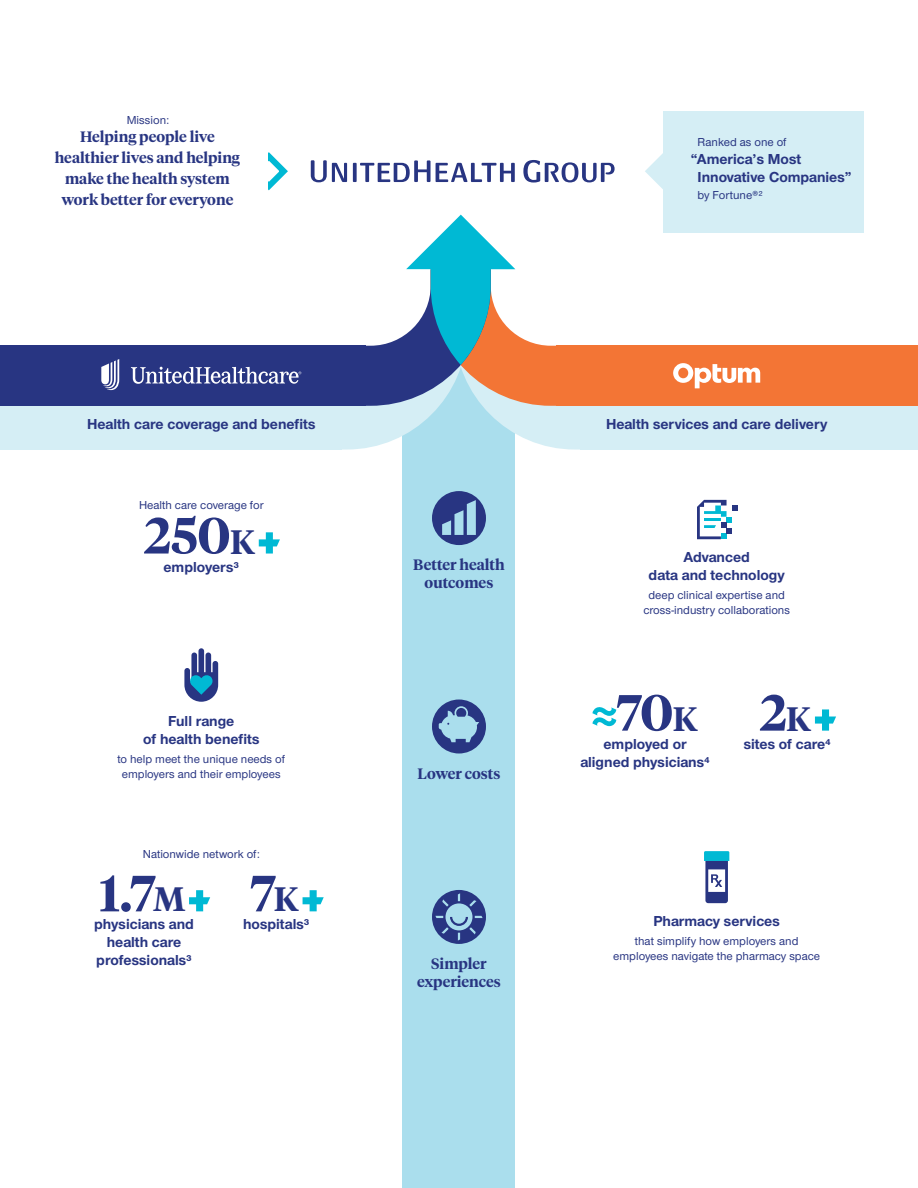
<style>
.page{position:relative;width:918px;height:1188px;background:#fff}
.page>*{position:absolute;margin:0;border:0;box-sizing:border-box;transform-origin:0 0}
.t1{font:600 50.7px "UHC Serif Headline";color:#283582}
.t2{font:700 15px/18px "UHC Sans";color:#283582;text-align:center}
.t3{font:600 15px/21px "UHC Serif Headline";color:#283582;text-align:center}
.t4{font:500 12px/15px "UHC Sans";color:#283582;text-align:center}
.s1{font-size:33.75px}
</style>
<div class="page">
<div style="left:403px;top:359px;width:112px;height:829px;background:#aadeed"></div>
<div style="left:0;top:389px;width:341px;height:61px;background:#d5eef5"></div>
<div style="left:580px;top:389px;width:338px;height:61px;background:#d5eef5"></div>
<svg style="left:341px;top:215px;width:239px;height:235px"></svg>
<div style="left:0;top:346px;width:365px;height:60px;background:#283582"></div>
<div style="left:556px;top:346px;width:362px;height:60px;background:#f37535"></div>
<svg style="left:259px;top:532px;width:21px;height:22px"></svg>
<svg style="left:189px;top:890px;width:21px;height:21px"></svg>
<svg style="left:303px;top:890px;width:21px;height:21px"></svg>
<svg style="left:592px;top:707px;width:24px;height:19px"></svg>
<svg style="left:815px;top:709px;width:21px;height:22px"></svg>
<div style="left:664px;top:111px;width:200px;height:122px;background:#d5eef5"></div>
<svg style="left:645px;top:152px;width:19px;height:38px"></svg>
<svg style="left:673px;top:363px;width:87px;height:25px"></svg>
<svg style="left:101px;top:359px;width:200px;height:31px"></svg>
<svg style="left:353px;top:163px;width:4px;height:19px"></svg>
<svg style="left:311px;top:160px;width:36px;height:22px"></svg>
<svg style="left:523px;top:160px;width:92px;height:23px"></svg>
<svg style="left:360px;top:160px;width:155px;height:22px"></svg>
<svg style="left:432px;top:890px;width:54px;height:54px"></svg>
<svg style="left:432px;top:700px;width:54px;height:54px"></svg>
<svg style="left:432px;top:491px;width:54px;height:54px"></svg>
<svg style="left:184px;top:648px;width:34px;height:54px"></svg>
<svg style="left:697px;top:500px;width:41px;height:39px"></svg>
<svg style="left:704px;top:851px;width:25px;height:52px"></svg>
<svg style="left:269px;top:152px;width:19px;height:38px"></svg>
<p class="t4" style="left:127px;top:112px;width:44px">Mission:</p>
<p class="t3" style="left:55px;top:126px;width:187px">Helping people live healthier lives and helping make the health system work better for everyone</p>
<p class="t2" style="left:87px;top:415px;width:230px">Health care coverage and benefits</p>
<p class="t4" style="left:139px;top:497px;width:126px">Health care coverage for</p>
<h1 class="t1" style="left:144px;top:501px;width:113px">250<span class="s1">K</span></h1>
<p class="t2" style="left:164px;top:557px;width:77px">employers³</p>
<p class="t2" style="left:143px;top:712px;width:118px">Full range<br>of health benefits</p>
<p class="t4" style="left:117px;top:751px;width:169px">to help meet the unique needs of employers and their employees</p>
<p class="t4" style="left:143px;top:846px;width:119px">Nationwide network of:</p>
<h1 class="t1" style="left:99px;top:858px;width:88px">1.7<span class="s1">M</span></h1>
<p class="t2" style="left:94px;top:915px;width:101px">physicians and health care professionals³</p>
<h1 class="t1" style="left:250px;top:858px;width:50px">7<span class="s1">K</span></h1>
<p class="t2" style="left:243px;top:915px;width:68px">hospitals³</p>
<p class="t4" style="left:698px;top:134px;width:91px">Ranked as one of</p>
<p class="t2" style="left:698px;top:150px;width:155px;text-align:left;text-indent:-7px">“America’s Most<br>Innovative Companies”</p>
<p class="t4" style="left:698px;top:187px;width:67px">by Fortune®²</p>
<p class="t3" style="left:413px;top:555px;width:93px;line-height:18px">Better health outcomes</p>
<p class="t3" style="left:418px;top:762px;width:84px">Lower costs</p>
<p class="t3" style="left:417px;top:954px;width:85px;line-height:18px">Simpler experiences</p>
<p class="t2" style="left:606px;top:415px;width:223px">Health services and care delivery</p>
<p class="t2" style="left:649px;top:547px;width:138px">Advanced<br>data and technology</p>
<p class="t4" style="left:643px;top:587px;width:148px">deep clinical expertise and cross-industry collaborations</p>
<h1 class="t1" style="left:616px;top:678px;width:83px">70<span class="s1">K</span></h1>
<p class="t2" style="left:580px;top:734px;width:131px">employed or aligned physicians⁴</p>
<h1 class="t1" style="left:760px;top:678px;width:53px">2<span class="s1">K</span></h1>
<p class="t2" style="left:744px;top:734px;width:89px">sites of care⁴</p>
<p class="t2" style="left:653px;top:912px;width:128px">Pharmacy services</p>
<p class="t4" style="left:613px;top:933px;width:208px">that simplify how employers and employees navigate the pharmacy space</p>
</div>
